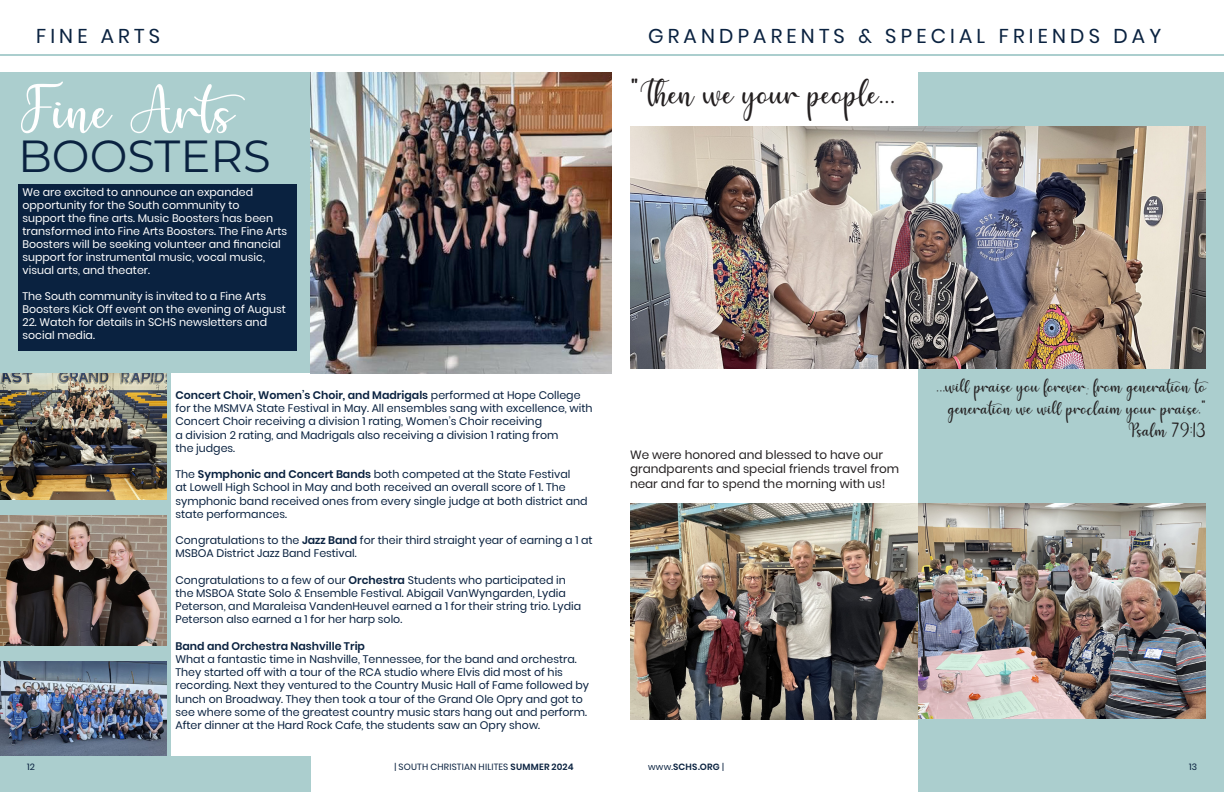
<style>
.page{position:relative;width:1224px;height:792px;background:#fff}
.page>*{position:absolute;margin:0;border:0;box-sizing:border-box;transform-origin:0 0}
.title_1_copy{font:60px "Hello";color:#fff}
.title_1_copy-2{font:45px "Montserrat";color:#0a2240}
.title_1_copy-3{font:34px "Hello";color:#231f20}
.EDITORIAL___Title{font:20px "Poppins";letter-spacing:.21em;color:#0a2240}
.title_1_copy-4{font:18px/21.6px "Hello";color:#231f20;text-align:right}
.Headline___All_Caps__60pt__centered{font:12px/14.4px "Poppins";color:#231f20}
.Headline___All_Caps__60pt__centered-2{font:11px/13.2px "Poppins";color:#0a2240}
.Headline___All_Caps__60pt__centered-3{font:11px/13px "Poppins";color:#fff}
.Headline___All_Caps__60pt__centered-4{font:600 11px "Poppins";color:#0a2240}
.t1{font:9px "Poppins";letter-spacing:.02em;color:#0a2240}
.t2{font:600 9px "Poppins";letter-spacing:.02em;color:#0a2240}
.s1{font-weight:600}
.s2{font-family:"Caroline"}
.s3{font-weight:400}
</style>
<div class="page">
<div style="left:0;top:72px;width:310px;height:720px;background:#abcece"></div>
<img style="left:0;top:374px;width:166px;height:126px">
<div style="left:918px;top:72px;width:306px;height:720px;background:#abcece"></div>
<img style="left:0;top:515px;width:166px;height:131px">
<div style="left:171px;top:374px;width:423px;height:382px;background:#fff"></div>
<div style="left:18px;top:184px;width:279px;height:167px;background:#0a2240"></div>
<img style="left:310px;top:72px;width:302px;height:302px">
<img style="left:630px;top:126px;width:576px;height:243px">
<img style="left:630px;top:504px;width:575px;height:216px">
<img style="left:0;top:662px;width:166px;height:94px">
<hr style="left:0;top:54px;width:1224px;height:2px;background:#abcece">
<p class="EDITORIAL___Title" style="left:36px;top:25px;width:126px">FINE ARTS</p>
<p class="title_1_copy" style="left:18px;top:79px;width:235px">Fine Arts</p>
<p class="title_1_copy-2" style="left:18px;top:126px;width:254px">BOOSTERS</p>
<p class="Headline___All_Caps__60pt__centered-3" style="left:22px;top:186px;width:266px">We are excited to announce an expanded opportunity for the South community to<br>support the fine arts. Music Boosters has been transformed into Fine Arts Boosters. The Fine Arts Boosters will be seeking volunteer and financial support for instrumental music, vocal music, visual arts, and theater.</p>
<p class="Headline___All_Caps__60pt__centered-3" style="left:22px;top:290px;width:265px">The South community is invited to a Fine Arts<br>Boosters Kick Off event on the evening of August</p>
<p class="Headline___All_Caps__60pt__centered-3" style="left:22px;top:316px;width:246px">22. Watch for details in SCHS newsletters and social media.</p>
<p class="Headline___All_Caps__60pt__centered-2" style="left:176px;top:389px;width:419px"><span class="s1">Concert Choir, Women’s Choir, and Madrigals</span> performed at Hope College for the MSMVA State Festival in May. All ensembles sang with excellence, with<br>Concert Choir receiving a division 1 rating, Women’s Choir receiving</p>
<p class="Headline___All_Caps__60pt__centered-2" style="left:176px;top:428px;width:385px">a division 2 rating, and Madrigals also receiving a division 1 rating from</p>
<p class="Headline___All_Caps__60pt__centered-2" style="left:176px;top:441px;width:61px">the judges.</p>
<p class="Headline___All_Caps__60pt__centered-2" style="left:176px;top:468px;width:414px">The <span class="s1">Symphonic and Concert Bands</span> both competed at the State Festival<br>at Lowell High School in May and both received an overall score of 1. The symphonic band received ones from every single judge at both district and state performances.</p>
<p class="Headline___All_Caps__60pt__centered-2" style="left:176px;top:534px;width:419px">Congratulations to the <span class="s1">Jazz Band</span> for their third straight year of earning a 1 at<br>MSBOA District Jazz Band Festival.</p>
<p class="Headline___All_Caps__60pt__centered-2" style="left:176px;top:573px;width:407px">Congratulations to a few of our <span class="s1">Orchestra</span> Students who participated in the MSBOA State Solo &amp; Ensemble Festival. Abigail VanWyngarden, Lydia Peterson, and Maraleisa VandenHeuvel earned a 1 for their string trio. Lydia Peterson also earned a 1 for her harp solo.</p>
<p class="Headline___All_Caps__60pt__centered-4" style="left:176px;top:639px;width:191px">Band and Orchestra Nashville Trip</p>
<p class="Headline___All_Caps__60pt__centered-2" style="left:176px;top:653px;width:415px">What a fantastic time in Nashville, Tennessee, for the band and orchestra.<br>They started off with a tour of the RCA studio where Elvis did most of his recording. Next they ventured to the Country Music Hall of Fame followed by lunch on Broadway. They then took a tour of the Grand Ole Opry and got to see where some of the greatest country music stars hang out and perform.<br>After dinner at the Hard Rock Cafe, the students saw an Opry show.</p>
<p class="EDITORIAL___Title" style="left:648px;top:25px;width:515px">GRANDPARENTS &amp; SPECIAL FRIENDS DAY</p>
<p class="title_1_copy-3" style="left:630px;top:75px;width:267px">"Then we your people...</p>
<p class="Headline___All_Caps__60pt__centered" style="left:630px;top:448px;width:271px">We were honored and blessed to have our grandparents and special friends travel from near and far to spend the morning with us!</p>
<p class="title_1_copy-4" style="left:936px;top:379px;width:276px">...will praise you forever<span class="s2">;</span> from generation to generation we will proclaim your praise."<br>Psalm 79:13</p>
<p class="t1" style="left:27px;top:762px;width:9px">12</p>
<p class="t1" style="left:394px;top:762px;width:181px">| SOUTH CHRISTIAN HILITES <span class="s1">SUMMER 2024</span></p>
<p class="t2" style="left:648px;top:762px;width:78px"><span class="s3">www.</span>SCHS.ORG <span class="s3">|</span></p>
<p class="t1" style="left:1189px;top:762px;width:10px">13</p>
</div>
